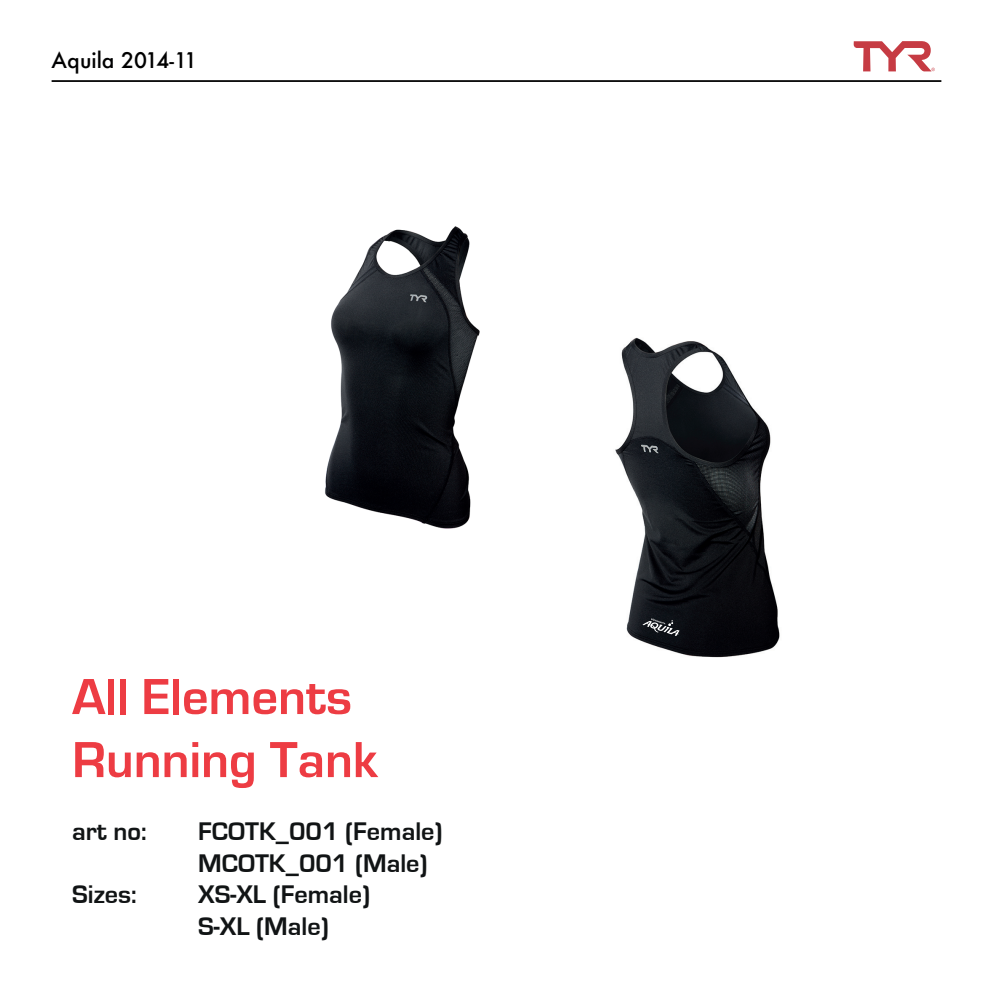
<style>
.page{position:relative;width:993px;height:993px;background:#fff}
.page>*{position:absolute;margin:0;border:0;box-sizing:border-box;transform-origin:0 0}
.t1{font:700 52.5px/63px "Eurostile";color:#ed3c43}
.t2{font:700 26.25px/31.5px "Eurostile";color:#111415}
.t3{font:500 21px "Futura";color:#000001}
</style>
<div class="page">
<img style="left:615px;top:337px;width:165px;height:321px">
<svg style="left:853px;top:41px;width:81px;height:31px"></svg>
<hr style="left:52px;top:80px;width:889px;height:2px;background:#000001">
<svg style="left:642px;top:618px;width:37px;height:17px"></svg>
<img style="left:325px;top:226px;width:155px;height:303px">
<p class="t3" style="left:52px;top:45px;width:147px">Aquila 2014-11</p>
<h1 class="t1" style="left:72px;top:666px;width:307px">All Elements<br>Running Tank</h1>
<p class="t2" style="left:72px;top:815px;width:76px">art no:</p>
<p class="t2" style="left:198px;top:815px;width:246px">FCOTK_001 (Female)<br>MCOTK_001 (Male)</p>
<p class="t2" style="left:72px;top:878px;width:66px">Sizes:</p>
<p class="t2" style="left:198px;top:878px;width:173px">XS-XL (Female)<br>S-XL (Male)</p>
</div>
